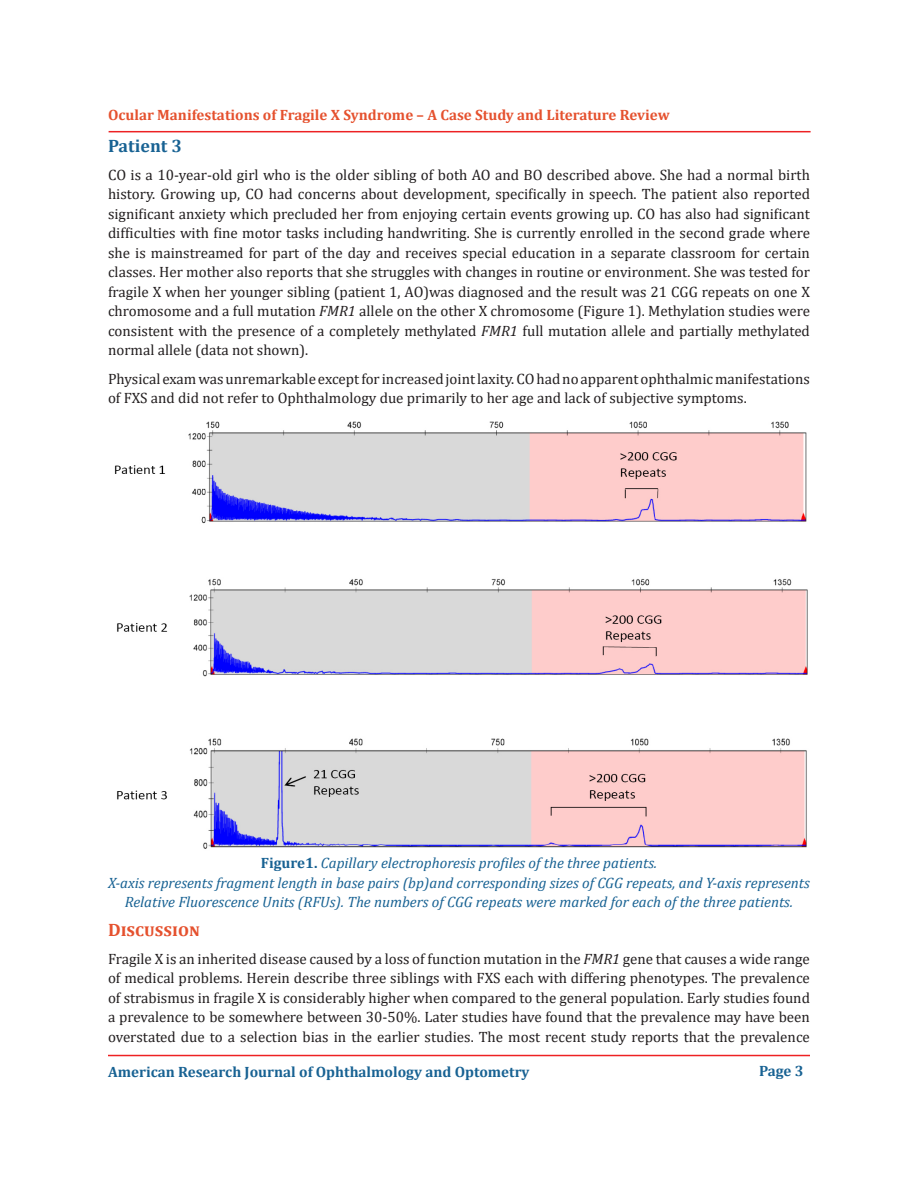
<style>
.page{position:relative;width:918px;height:1188px;background:#fff}
.page>*{position:absolute;margin:0;border:0;box-sizing:border-box;transform-origin:0 0}
.List_Paragraph{font:700 18px "Cambria";color:#e5512e}
.t1{font:700 18px "Cambria";color:#186293}
.t2{font:15px/19.5px "Cambria";color:#231f20;text-align:justify}
.text{font:italic 15px/19.5px "Cambria";color:#186293;text-align:center}
.t3{font:700 15px "Cambria";color:#e5512e}
.t4{font:700 15px "Cambria";color:#186293}
.s1{font-style:italic}
.s2{font-weight:700;font-style:normal}
</style>
<div class="page">
<hr style="left:108px;top:1055px;width:702px;height:1px;background:#ee2123">
<hr style="left:109px;top:131px;width:702px;height:1px;background:#ed2224">
<img style="left:114px;top:421px;width:694px;height:428px">
<p class="t3" style="left:108px;top:104px;width:563px">Ocular Manifestations of Fragile X Syndrome – A Case Study and Literature Review</p>
<p class="t1" style="left:108px;top:133px;width:76px">Patient 3</p>
<p class="t2" style="left:108px;top:165px;width:704px">CO is a 10-year-old girl who is the older sibling of both AO and BO described above. She had a normal birth history. Growing up, CO had concerns about development, specifically in speech. The patient also reported significant anxiety which precluded her from enjoying certain events growing up. CO has also had significant difficulties with fine motor tasks including handwriting. She is currently enrolled in the second grade where she is mainstreamed for part of the day and receives special education in a separate classroom for certain classes. Her mother also reports that she struggles with changes in routine or environment. She was tested for fragile X when her younger sibling (patient 1, AO)was diagnosed and the result was 21 CGG repeats on one X chromosome and a full mutation <span class="s1">FMR1</span> allele on the other X chromosome (Figure 1). Methylation studies were consistent with the presence of a completely methylated <span class="s1">FMR1</span> full mutation allele and partially methylated normal allele (data not shown).</p>
<p class="t2" style="left:108px;top:369px;width:704px">Physical exam was unremarkable except for increased joint laxity. CO had no apparent ophthalmic manifestations of FXS and did not refer to Ophthalmology due primarily to her age and lack of subjective symptoms.</p>
<p class="text" style="left:261px;top:853px;width:398px"><span class="s2">Figure1.</span> Capillary electrophoresis profiles of the three patients.</p>
<p class="text" style="left:108px;top:872px;width:703px">X-axis represents fragment length in base pairs (bp)and corresponding sizes of CGG repeats, and Y-axis represents<br>Relative Fluorescence Units (RFUs). The numbers of CGG repeats were marked for each of the three patients.</p>
<p class="List_Paragraph" style="left:108px;top:917px;width:93px">Discussion</p>
<p class="t2" style="left:108px;top:949px;width:703px">Fragile X is an inherited disease caused by a loss of function mutation in the <span class="s1">FMR1</span> gene that causes a wide range of medical problems. Herein describe three siblings with FXS each with differing phenotypes. The prevalence of strabismus in fragile X is considerably higher when compared to the general population. Early studies found a prevalence to be somewhere between 30-50%. Later studies have found that the prevalence may have been overstated due to a selection bias in the earlier studies. The most recent study reports that the prevalence</p>
<p class="t4" style="left:108px;top:1061px;width:423px">American Research Journal of Ophthalmology and Optometry</p>
<p class="t4" style="left:759px;top:1060px;width:46px">Page 3</p>
</div>
